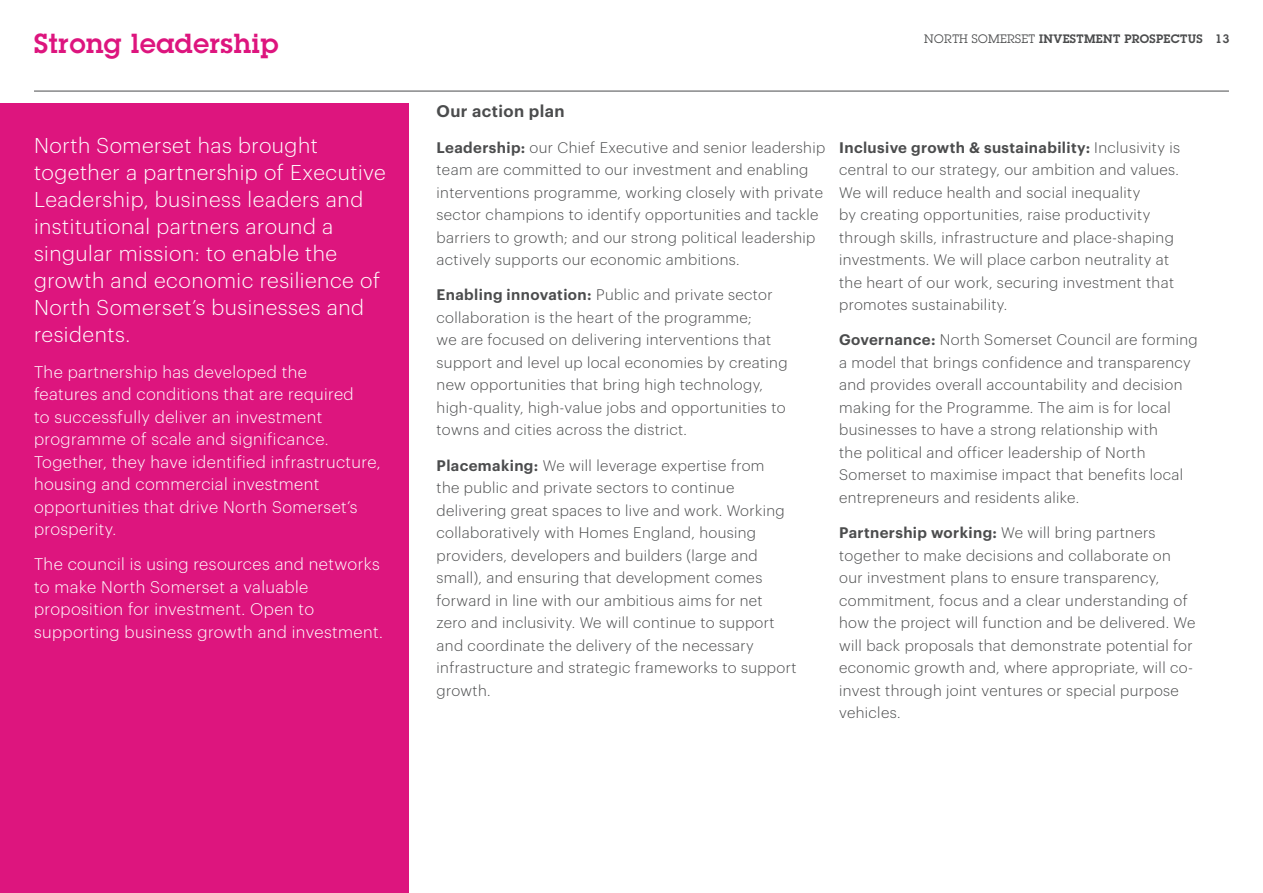
<style>
.page{position:relative;width:1263px;height:893px;background:#fff}
.page>*{position:absolute;margin:0;border:0;box-sizing:border-box;transform-origin:0 0}
.t1{font:600 27px "Lubalin Graph Std";letter-spacing:.025em;color:#dd157e}
.t2{font:300 21px/27px "Graphik";letter-spacing:.025em;color:#fff}
.t3{font:300 16.5px/22.5px "Graphik";letter-spacing:.025em;color:#fff}
.Body{font:600 16.5px "Graphik";letter-spacing:.025em;color:#4b4c4d}
.Body-2{font:300 15px/22.5px "Graphik";letter-spacing:.025em;color:#4b4c4d}
.t4{font:600 12px "Lubalin Graph Std";letter-spacing:.025em;color:#4b4c4d}
.s1{font-weight:400}
.s2{font-weight:600}
</style>
<div class="page">
<div style="left:0;top:104px;width:408px;height:789px;background:#dd157e"></div>
<hr style="left:34px;top:91px;width:1195px;height:1px;background:#4b4c4d">
<p class="t1" style="left:34px;top:26px;width:246px">Strong leadership</p>
<p class="t2" style="left:34px;top:131px;width:353px">North Somerset has brought together a partnership of Executive<br>Leadership, business leaders and institutional partners around a singular mission: to enable the growth and economic resilience of<br>North Somerset’s businesses and residents.</p>
<p class="t3" style="left:34px;top:359px;width:348px">The partnership has developed the<br>features and conditions that are required<br>to successfully deliver an investment programme of scale and significance.<br>Together, they have identified infrastructure, housing and commercial investment opportunities that drive North Somerset’s prosperity.</p>
<p class="t3" style="left:34px;top:552px;width:350px">The council is using resources and networks to make North Somerset a valuable proposition for investment. Open to supporting business growth and investment.</p>
<p class="t4" style="left:924px;top:30px;width:307px"><span class="s1">NORTH SOMERSET</span> INVESTMENT PROSPECTUS 13</p>
<p class="Body" style="left:437px;top:99px;width:130px">Our action plan</p>
<p class="Body-2" style="left:437px;top:135px;width:390px"><span class="s2">Leadership:</span> our Chief Executive and senior leadership team are committed to our investment and enabling interventions programme, working closely with private sector champions to identify opportunities and tackle barriers to growth; and our strong political leadership actively supports our economic ambitions.</p>
<p class="Body-2" style="left:437px;top:283px;width:352px"><span class="s2">Enabling innovation:</span> Public and private sector collaboration is the heart of the programme;<br>we are focused on delivering interventions that support and level up local economies by creating new opportunities that bring high technology, high-quality, high-value jobs and opportunities to towns and cities across the district.</p>
<p class="Body-2" style="left:437px;top:453px;width:361px"><span class="s2">Placemaking:</span> We will leverage expertise from<br>the public and private sectors to continue delivering great spaces to live and work. Working collaboratively with Homes England, housing providers, developers and builders (large and small), and ensuring that development comes forward in line with our ambitious aims for net<br>zero and inclusivity. We will continue to support and coordinate the delivery of the necessary infrastructure and strategic frameworks to support growth.</p>
<p class="Body-2" style="left:839px;top:135px;width:342px"><span class="s2">Inclusive growth &amp; sustainability:</span> Inclusivity is central to our strategy, our ambition and values.<br>We will reduce health and social inequality<br>by creating opportunities, raise productivity through skills, infrastructure and place-shaping investments. We will place carbon neutrality at the heart of our work, securing investment that promotes sustainability.</p>
<p class="Body-2" style="left:839px;top:328px;width:360px"><span class="s2">Governance:</span> North Somerset Council are forming a model that brings confidence and transparency and provides overall accountability and decision making for the Programme. The aim is for local businesses to have a strong relationship with<br>the political and officer leadership of North Somerset to maximise impact that benefits local entrepreneurs and residents alike.</p>
<p class="Body-2" style="left:839px;top:520px;width:358px"><span class="s2">Partnership working:</span> We will bring partners together to make decisions and collaborate on our investment plans to ensure transparency, commitment, focus and a clear understanding of how the project will function and be delivered. We will back proposals that demonstrate potential for economic growth and, where appropriate, will co&shy;invest through joint ventures or special purpose vehicles.</p>
</div>
